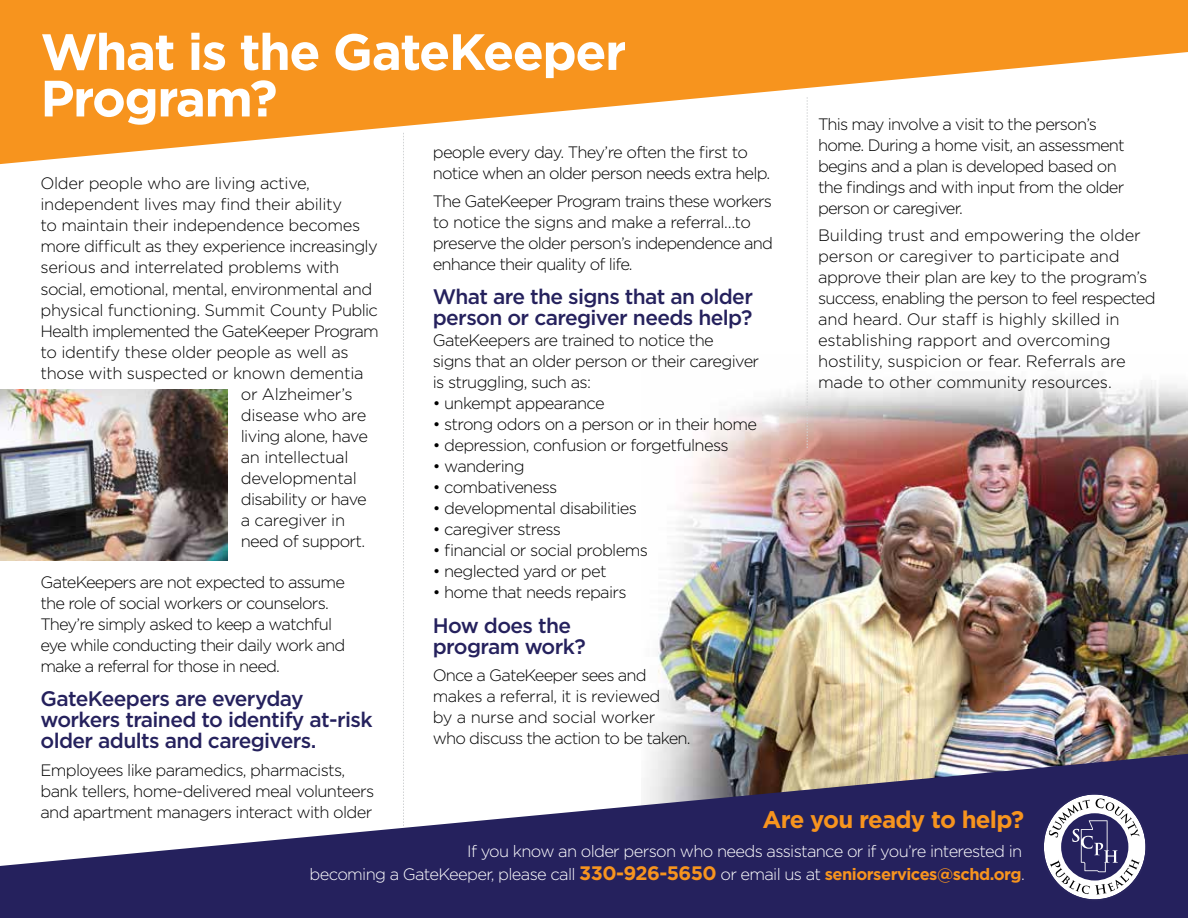
<style>
.page{position:relative;width:1188px;height:918px;background:#fff}
.page>*{position:absolute;margin:0;border:0;box-sizing:border-box;transform-origin:0 0}
.t1{font:700 51px/46.5px "Gotham";letter-spacing:-.03em;color:#fff}
.t2{font:700 24px "Gotham";letter-spacing:-.03em;color:#f7941e}
.t3{font:500 21px/21px "Gotham";letter-spacing:-.03em;color:#25215d}
.t4{font:300 16.5px/21px "Gotham";letter-spacing:-.04em;color:#000}
.t5{font:300 16.5px "Gotham";letter-spacing:-.02em;color:#000}
.t6{font:300 16.5px/21px "Gotham";letter-spacing:-.01em;color:#000}
.t7{font:300 16.5px/22.5px "Gotham";letter-spacing:-.04em;color:#fff;text-align:right}
.s1{font-weight:700;font-size:19.5px;color:#f7941e}
.s2{font-weight:700;color:#f7941e}
</style>
<div class="page">
<img style="left:0;top:389px;width:227px;height:172px">
<img style="left:651px;top:354px;width:537px;height:400px">
<svg style="left:0;top:0;width:1188px;height:164px;fill:#f7941e"></svg>
<svg style="left:0;top:754px;width:1188px;height:164px;fill:#25215d"></svg>
<svg style="left:1042px;top:793px;width:106px;height:108px"></svg>
<svg style="left:403px;top:133px;width:1px;height:693px"></svg>
<svg style="left:807px;top:97px;width:1px;height:351px"></svg>
<h1 class="t1" style="left:40px;top:28px;width:587px">What is the GateKeeper<br>Program?</h1>
<p class="t4" style="left:818px;top:113px;width:308px">This may involve a visit to the person’s home. During a home visit, an assessment begins and a plan is developed based on the findings and with input from the older person or caregiver.</p>
<p class="t6" style="left:818px;top:225px;width:339px">Building trust and empowering the older person or caregiver to participate and approve their plan are key to the program’s success, enabling the person to feel respected and heard. Our staff is highly skilled in establishing rapport and overcoming hostility, suspicion or fear. Referrals are made to other community resources.</p>
<p class="t4" style="left:433px;top:141px;width:339px">people every day. They’re often the first to notice when an older person needs extra help.</p>
<p class="t4" style="left:433px;top:190px;width:342px">The GateKeeper Program trains these workers to notice the signs and make a referral…to preserve the older person’s independence and enhance their quality of life.</p>
<p class="t3" style="left:433px;top:286px;width:322px">What are the signs that an older person or caregiver needs help?</p>
<p class="t4" style="left:433px;top:329px;width:328px">GateKeepers are trained to notice the<br>signs that an older person or their caregiver is struggling, such as:</p>
<p class="t4" style="left:433px;top:392px;width:173px">• unkempt appearance</p>
<p class="t4" style="left:433px;top:413px;width:326px">• strong odors on a person or in their home</p>
<p class="t4" style="left:433px;top:434px;width:297px">• depression, confusion or forgetfulness</p>
<p class="t4" style="left:433px;top:455px;width:93px">• wandering</p>
<p class="t4" style="left:433px;top:476px;width:126px">• combativeness</p>
<p class="t4" style="left:433px;top:497px;width:206px">• developmental disabilities</p>
<p class="t4" style="left:433px;top:518px;width:130px">• caregiver stress</p>
<p class="t4" style="left:433px;top:539px;width:217px">• financial or social problems</p>
<p class="t4" style="left:433px;top:560px;width:175px">• neglected yard or pet</p>
<p class="t4" style="left:433px;top:581px;width:195px">• home that needs repairs</p>
<p class="t3" style="left:433px;top:614px;width:155px">How does the program work?</p>
<p class="t4" style="left:433px;top:665px;width:259px">Once a GateKeeper sees and makes a referral, it is reviewed<br>by a nurse and social worker who discuss the action to be taken.</p>
<p class="t5" style="left:40px;top:173px;width:271px">Older people who are living active,</p>
<p class="t5" style="left:40px;top:194px;width:303px">independent lives may find their ability</p>
<p class="t5" style="left:40px;top:215px;width:321px">to maintain their independence becomes</p>
<p class="t4" style="left:40px;top:236px;width:339px">more difficult as they experience increasingly</p>
<p class="t5" style="left:40px;top:257px;width:300px">serious and interrelated problems with</p>
<p class="t4" style="left:40px;top:278px;width:334px">social, emotional, mental, environmental and</p>
<p class="t5" style="left:40px;top:299px;width:339px">physical functioning. Summit County Public</p>
<p class="t4" style="left:40px;top:320px;width:340px">Health implemented the GateKeeper Program</p>
<p class="t5" style="left:40px;top:341px;width:310px">to identify these older people as well as</p>
<p class="t5" style="left:40px;top:362px;width:325px">those with suspected or known dementia</p>
<p class="t5" style="left:241px;top:383px;width:113px">or Alzheimer’s</p>
<p class="t5" style="left:241px;top:404px;width:127px">disease who are</p>
<p class="t4" style="left:241px;top:425px;width:129px">living alone, have</p>
<p class="t5" style="left:241px;top:446px;width:109px">an intellectual</p>
<p class="t5" style="left:241px;top:467px;width:118px">developmental</p>
<p class="t4" style="left:241px;top:488px;width:128px">disability or have</p>
<p class="t5" style="left:241px;top:509px;width:106px">a caregiver in</p>
<p class="t4" style="left:241px;top:530px;width:126px">need of support.</p>
<p class="t4" style="left:40px;top:571px;width:306px">GateKeepers are not expected to assume the role of social workers or counselors.<br>They’re simply asked to keep a watchful eye while conducting their daily work and make a referral for those in need.</p>
<p class="t3" style="left:40px;top:688px;width:334px">GateKeepers are everyday workers trained to identify at-risk older adults and caregivers.</p>
<p class="t4" style="left:40px;top:759px;width:335px">Employees like paramedics, pharmacists, bank tellers, home-delivered meal volunteers and apartment managers interact with older</p>
<h2 class="t2" style="left:763px;top:803px;width:263px">Are you ready to help?</h2>
<p class="t7" style="left:310px;top:840px;width:717px">If you know an older person who needs assistance or if you’re interested in<br>becoming a GateKeeper, please call <span class="s1">330-926-5650</span> or email us at <span class="s2">seniorservices@schd.org</span>.</p>
</div>
